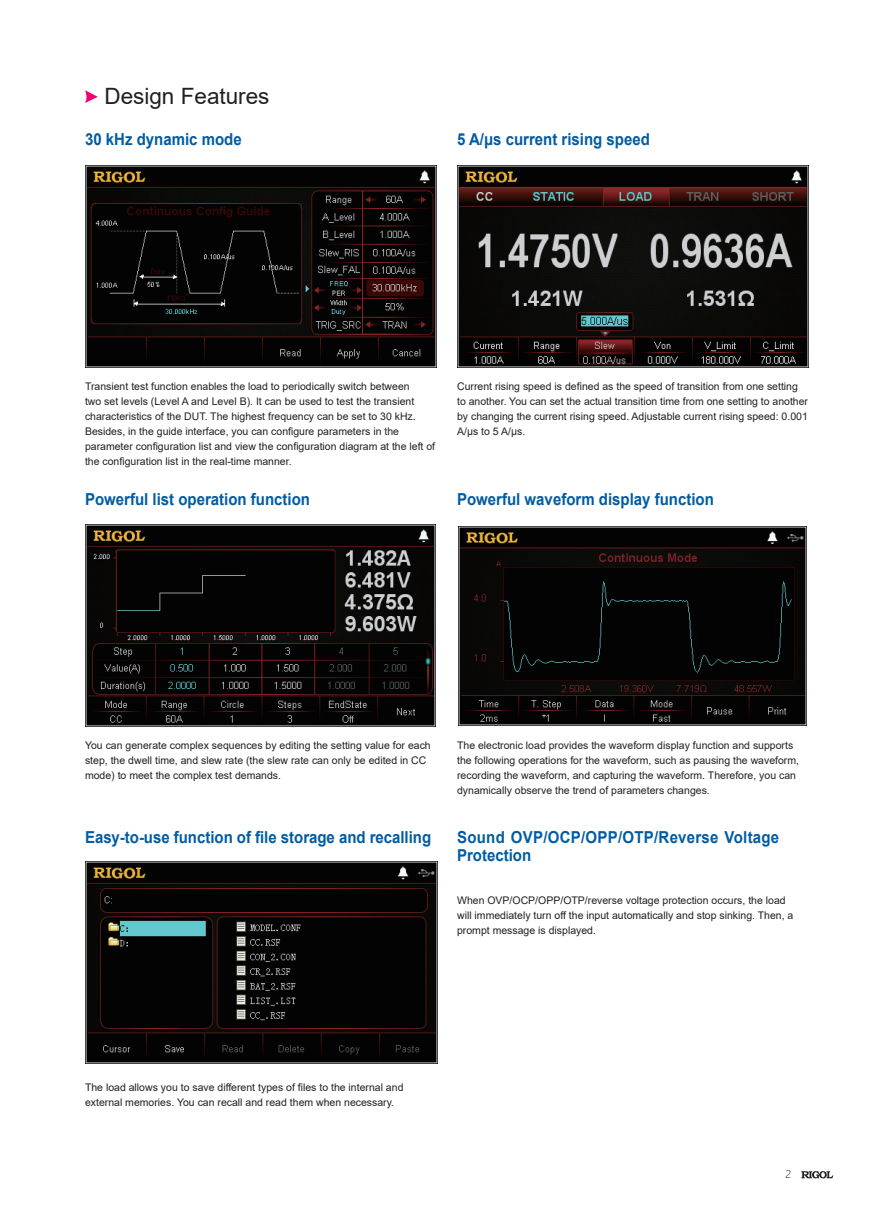
<style>
.page{position:relative;width:893px;height:1212px;background:#fff}
.page>*{position:absolute;margin:0;border:0;box-sizing:border-box;transform-origin:0 0}
.t1{font:22.5px "Arial";color:#231f20}
.t2{font:700 16.5px/18px "Arial";color:#015ca3;scale:.91 1}
.t3{font:10.5px/15px "Arial";color:#231f20}
.t4{font:300 10.5px "Microsoft Ya Hei";color:#231f20}
</style>
<div class="page">
<svg style="left:801px;top:1171px;width:32px;height:7px"></svg>
<svg style="left:85px;top:90px;width:13px;height:13px"></svg>
<img style="left:85px;top:166px;width:351px;height:201px">
<img style="left:457px;top:166px;width:351px;height:201px">
<img style="left:85px;top:525px;width:351px;height:201px">
<img style="left:85px;top:861px;width:353px;height:202px">
<img style="left:458px;top:526px;width:348px;height:200px">
<h1 class="t1" style="left:104px;top:81px;width:167px">Design Features</h1>
<h2 class="t2" style="left:85px;top:131px;width:174px">30 kHz dynamic mode</h2>
<h2 class="t2" style="left:457px;top:131px;width:213px">5 A/μs current rising speed</h2>
<p class="t3" style="left:85px;top:378px;width:352px">Transient test function enables the load to periodically switch between<br>two set levels (Level A and Level B). It can be used to test the transient characteristics of the DUT. The highest frequency can be set to 30 kHz.<br>Besides, in the guide interface, you can configure parameters in the parameter configuration list and view the configuration diagram at the left of the configuration list in the real-time manner.</p>
<h2 class="t2" style="left:85px;top:490px;width:249px">Powerful list operation function</h2>
<p class="t3" style="left:457px;top:378px;width:352px">Current rising speed is defined as the speed of transition from one setting to another. You can set the actual transition time from one setting to another by changing the current rising speed. Adjustable current rising speed: 0.001<br>A/μs to 5 A/μs.</p>
<h2 class="t2" style="left:457px;top:490px;width:284px">Powerful waveform display function</h2>
<p class="t3" style="left:85px;top:738px;width:347px">You can generate complex sequences by editing the setting value for each step, the dwell time, and slew rate (the slew rate can only be edited in CC mode) to meet the complex test demands.</p>
<h2 class="t2" style="left:85px;top:828px;width:382px">Easy-to-use function of file storage and recalling</h2>
<p class="t3" style="left:457px;top:738px;width:343px">The electronic load provides the waveform display function and supports the following operations for the waveform, such as pausing the waveform, recording the waveform, and capturing the waveform. Therefore, you can dynamically observe the trend of parameters changes.</p>
<h2 class="t2" style="left:457px;top:828px;width:356px">Sound OVP/OCP/OPP/OTP/Reverse Voltage<br>Protection</h2>
<p class="t3" style="left:457px;top:893px;width:338px">When OVP/OCP/OPP/OTP/reverse voltage protection occurs, the load will immediately turn off the input automatically and stop sinking. Then, a prompt message is displayed.</p>
<p class="t3" style="left:85px;top:1080px;width:320px">The load allows you to save different types of files to the internal and external memories. You can recall and read them when necessary.</p>
<p class="t4" style="left:785px;top:1168px;width:7px">2</p>
</div>
